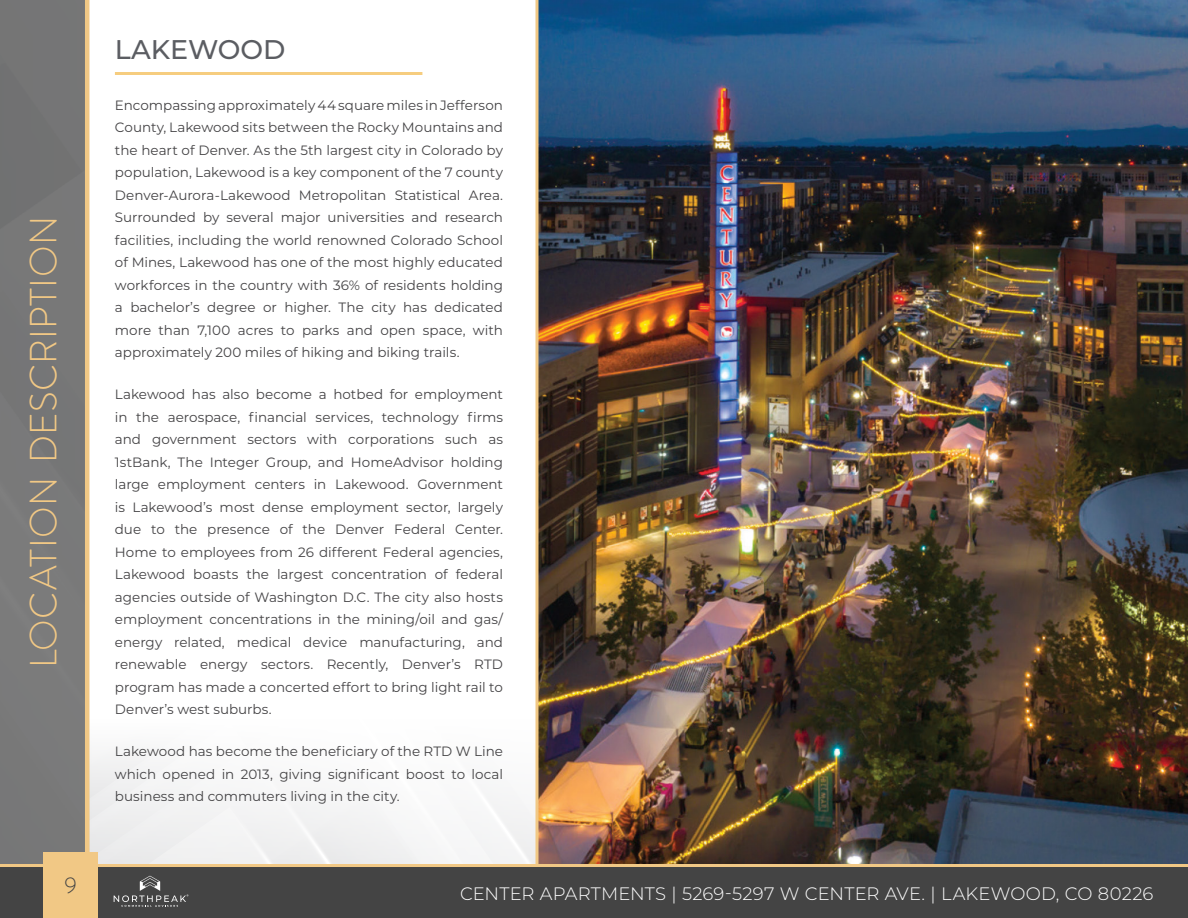
<style>
.page{position:relative;width:1188px;height:918px;background:#fff}
.page>*{position:absolute;margin:0;border:0;box-sizing:border-box;transform-origin:0 0}
.swot_title{font:300 37.8px "Brandon Grotesque";letter-spacing:.015em;color:#f1c885}
.t1{font:500 27px "Montserrat";color:#5b5d62}
.t2{font:300 22.5px "Brandon Grotesque";color:#444}
.t3{font:300 18px "Montserrat";letter-spacing:.01em;color:#fff}
.Body{font:13.5px/22.5px "Montserrat";color:#444345;text-align:justify}
</style>
<div class="page">
<div style="left:0;top:864px;width:1188px;height:54px;background:#444"></div>
<svg style="left:114px;top:876px;width:74px;height:31px;background:#585858"></svg>
<div style="left:44px;top:852px;width:54px;height:66px;background:#f1c885"></div>
<hr style="left:115px;top:72px;width:307px;height:3px;background:#f6cd7f">
<svg style="left:89px;top:717px;width:262px;height:147px"></svg>
<svg style="left:351px;top:717px;width:185px;height:147px"></svg>
<hr style="left:85px;top:0;width:4px;height:870px;background:#f1c885">
<div style="left:44px;top:852px;width:54px;height:22px;background:#f1c885"></div>
<img style="left:538px;top:0;width:650px;height:864px">
<hr style="left:536px;top:0;width:2px;height:864px;background:#f1c885">
<p class="swot_title" style="left:18px;top:668px;width:446px;rotate:-90deg">location descri ption</p>
<h3 class="t2" style="left:65px;top:870px;width:14px">9</h3>
<p class="t1" style="left:115px;top:31px;width:172px">LAKEWOOD</p>
<p class="Body" style="left:115px;top:93px;width:390px">Encompassing approximately 44 square miles in Jefferson County, Lakewood sits between the Rocky Mountains and the heart of Denver. As the 5th largest city in Colorado by population, Lakewood is a key component of the 7 county Denver-Aurora-Lakewood Metropolitan Statistical Area.<br>Surrounded by several major universities and research facilities, including the world renowned Colorado School of Mines, Lakewood has one of the most highly educated workforces in the country with 36% of residents holding a bachelor’s degree or higher. The city has dedicated more than 7,100 acres to parks and open space, with approximately 200 miles of hiking and biking trails.</p>
<p class="Body" style="left:115px;top:383px;width:390px">Lakewood has also become a hotbed for employment in the aerospace, financial services, technology firms and government sectors with corporations such as 1stBank, The Integer Group, and HomeAdvisor holding large employment centers in Lakewood. Government is Lakewood’s most dense employment sector, largely due to the presence of the Denver Federal Center.<br>Home to employees from 26 different Federal agencies, Lakewood boasts the largest concentration of federal agencies outside of Washington D.C. The city also hosts employment concentrations in the mining/oil and gas/ energy related, medical device manufacturing, and renewable energy sectors. Recently, Denver’s RTD program has made a concerted effort to bring light rail to Denver’s west suburbs.</p>
<p class="Body" style="left:115px;top:740px;width:390px">Lakewood has become the beneficiary of the RTD W Line which opened in 2013, giving significant boost to local business and commuters living in the city.</p>
<h3 class="t3" style="left:460px;top:881px;width:695px">CENTER APARTMENTS | 5269-5297 W CENTER AVE. | LAKEWOOD, CO 80226</h3>
</div>
